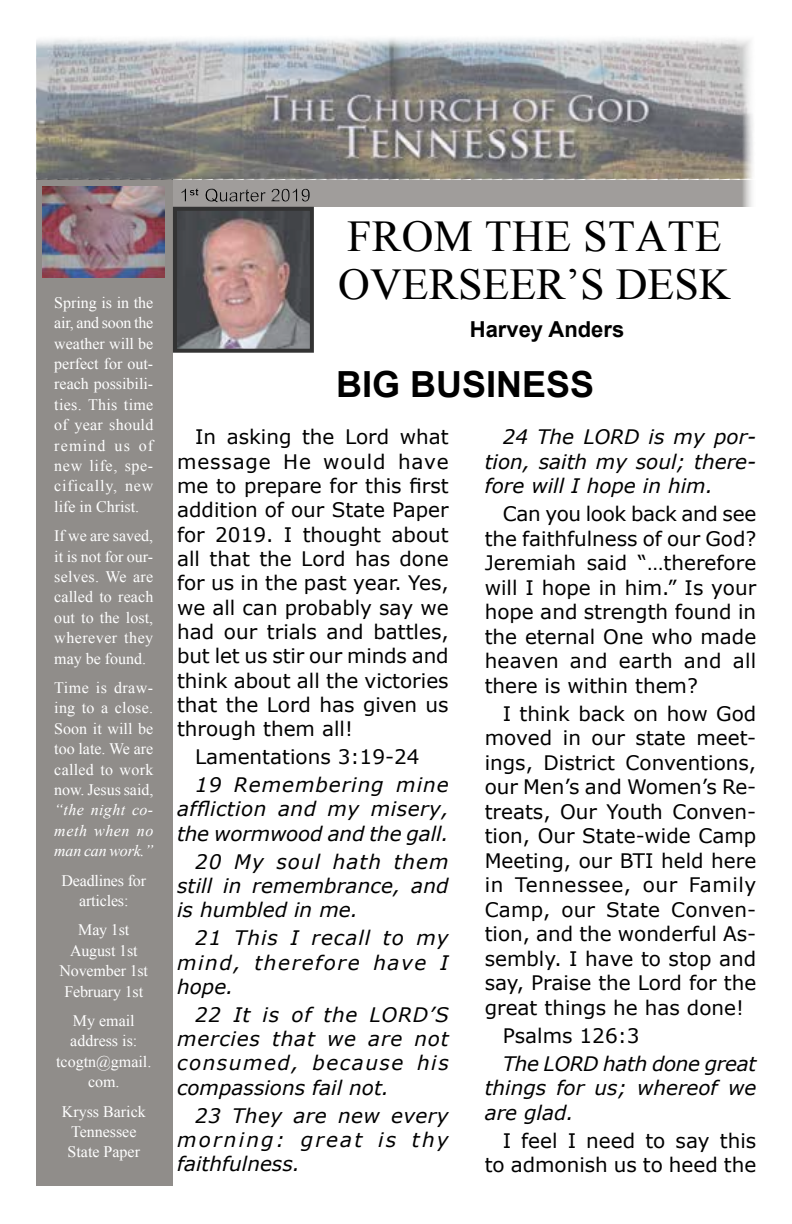
<style>
.page{position:relative;width:792px;height:1224px;background:#fff}
.page>*{position:absolute;margin:0;border:0;box-sizing:border-box;transform-origin:0 0}
.t1{font:44px/48px "Times New Roman";color:#000}
.t2{font:700 36px "Arial";color:#000}
.t3{font:700 22px "Arial";color:#000}
.t4{font:20px/24.4px "Verdana";color:#000;text-align:justify}
.t5{font:italic 20px/24.4px "Verdana";letter-spacing:.005em;color:#000;text-align:justify}
.t6{font:16px/20.4px "Times New Roman";color:#fff;text-align:center}
.t7{font:italic 16px/20.4px "Times New Roman";letter-spacing:.025em;color:#fff;text-align:justify}
</style>
<div class="page">
<div style="left:173px;top:180px;width:583px;height:27px;background:#a09d9b"></div>
<div style="left:36px;top:180px;width:137px;height:1006px;background:#908d8a"></div>
<img style="left:43px;top:186px;width:122px;height:91px">
<img style="left:178px;top:212px;width:131px;height:136px">
<div style="left:173px;top:207px;width:141px;height:146px;border:4px solid #000"></div>
<img style="left:36px;top:38px;width:717px;height:142px">
<div style="left:181px;top:187px;width:129px;height:16px;background:#000;opacity:.75"></div>
<p class="t6" style="left:54px;top:292px;width:101px;text-align:justify">Spring is in the air, and soon the weather will be perfect for out&shy;reach possibili&shy;ties. This time of year should remind us of new life, spe&shy;cifically, new life in Christ.</p>
<p class="t6" style="left:54px;top:525px;width:101px;text-align:justify">If we are saved, it is not for our&shy;selves. We are called to reach out to the lost, wherever they may be found.</p>
<p class="t6" style="left:54px;top:677px;width:101px;text-align:justify">Time is draw&shy;ing to a close.<br>Soon it will be too late. We are called to work now. Jesus said,</p>
<p class="t7" style="left:54px;top:799px;width:101px">“the night co&shy;meth when no man can work.”</p>
<p class="t6" style="left:61px;top:870px;width:86px">Deadlines for articles:</p>
<p class="t6" style="left:60px;top:920px;width:90px">May 1st<br>August 1st<br>November 1st<br>February 1st</p>
<p class="t6" style="left:56px;top:1010px;width:97px">My email address is: tcogtn@gmail. com.</p>
<p class="t6" style="left:62px;top:1101px;width:85px">Kryss Barick<br>Tennessee<br>State Paper</p>
<h1 class="t1" style="left:338px;top:212px;width:394px">FROM THE STATE<br>OVERSEER’S DESK</h1>
<p class="t3" style="left:470px;top:314px;width:156px">Harvey Anders</p>
<h2 class="t2" style="left:336px;top:361px;width:260px">BIG BUSINESS</h2>
<p class="t4" style="left:177px;top:425px;width:273px;text-indent:18px">In asking the Lord what message He would have me to prepare for this first addition of our State Paper for 2019. I thought about all that the Lord has done for us in the past year. Yes, we all can probably say we had our trials and battles, but let us stir our minds and think about all the victories that the Lord has given us through them all!</p>
<p class="t4" style="left:195px;top:745px;width:226px">Lamentations 3:19-24</p>
<p class="t5" style="left:177px;top:773px;width:273px;text-indent:18px">19 Remembering mine affliction and my misery, the wormwood and the gall.</p>
<p class="t5" style="left:177px;top:849px;width:273px;text-indent:18px">20 My soul hath them still in remembrance, and is humbled in me.</p>
<p class="t5" style="left:177px;top:926px;width:273px;text-indent:18px">21 This I recall to my mind, therefore have I hope.</p>
<p class="t5" style="left:177px;top:1003px;width:273px;text-indent:18px">22 It is of the LORD’S mercies that we are not consumed, because his compassions fail not.</p>
<p class="t5" style="left:177px;top:1103px;width:273px;text-indent:18px">23 They are new every morning: great is thy faithfulness.</p>
<p class="t5" style="left:485px;top:425px;width:273px;text-indent:18px">24 The LORD is my por&shy;tion, saith my soul; there&shy;fore will I hope in him.</p>
<p class="t4" style="left:485px;top:502px;width:273px;text-indent:18px">Can you look back and see the faithfulness of our God?<br>Jeremiah said “…therefore will I hope in him.” Is your hope and strength found in the eternal One who made heaven and earth and all there is within them?</p>
<p class="t4" style="left:485px;top:702px;width:273px;text-indent:18px">I think back on how God moved in our state meet&shy;ings, District Conventions, our Men’s and Women’s Re&shy;treats, Our Youth Conven&shy;tion, Our State-wide Camp Meeting, our BTI held here in Tennessee, our Family Camp, our State Conven&shy;tion, and the wonderful As&shy;sembly. I have to stop and say, Praise the Lord for the great things he has done!</p>
<p class="t4" style="left:503px;top:1024px;width:138px">Psalms 126:3</p>
<p class="t5" style="left:485px;top:1052px;width:273px;text-indent:18px">The LORD hath done great things for us; whereof we are glad.</p>
<p class="t4" style="left:485px;top:1129px;width:273px;text-align:right">I feel I need to say this to admonish us to heed the</p>
</div>
